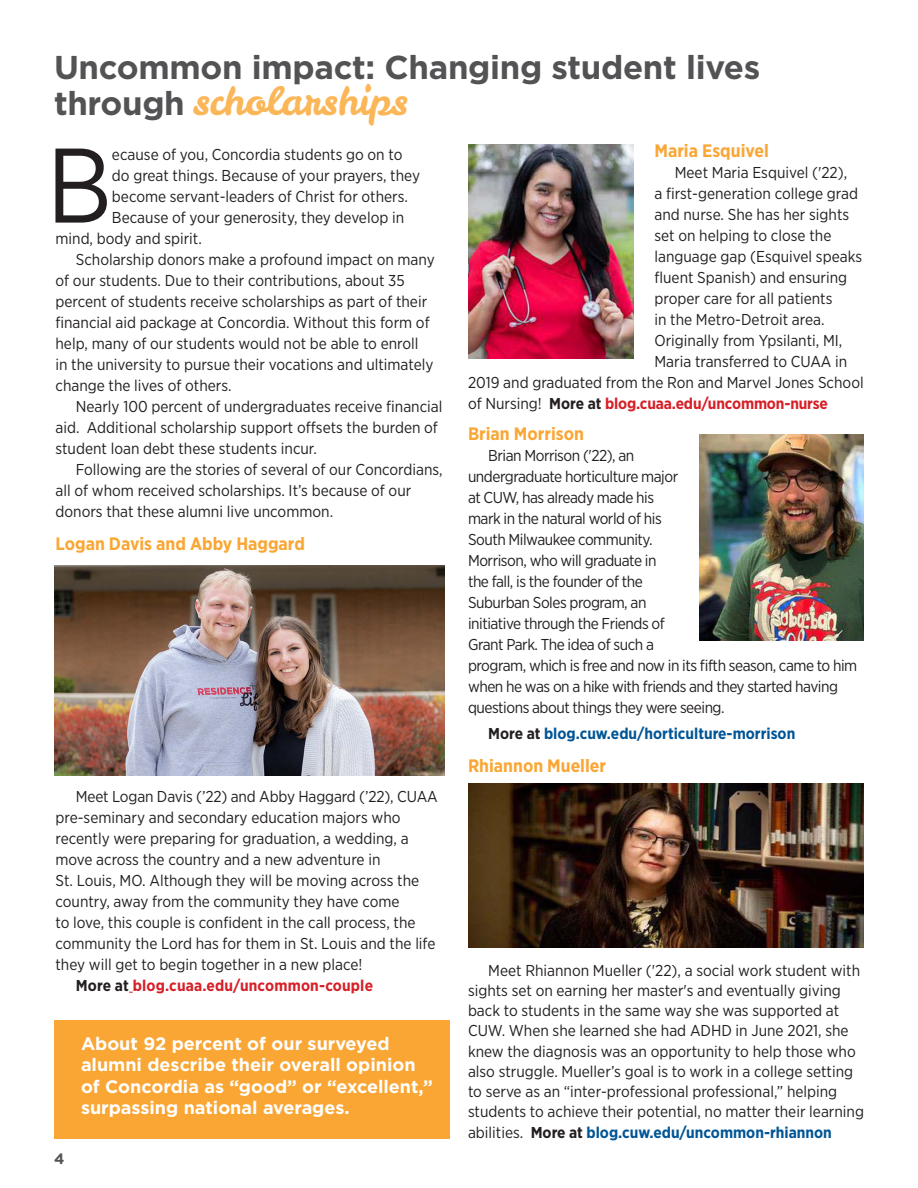
<style>
.page{position:relative;width:918px;height:1188px;background:#fff}
.page>*{position:absolute;margin:0;border:0;box-sizing:border-box;transform-origin:0 0}
.Body_Text_2-col{font:105.75px "Gotham Narrow";color:#231f20}
.Header_2{font:39px "Leckerli One";color:#fbb658}
.Header_2-2{font:700 33px "Gotham";letter-spacing:-.01em;color:#535355}
.Tiny_Header{font:700 18px/21.6px "Gotham";color:#fff}
.Body_Text_2-col-2{font:700 18px "Gotham Narrow";color:#faa634}
.Body_Text_2-col-3{font:15.75px/21px "Gotham Narrow";color:#231f20}
.Body_Text_2-col-4{font:15.75px/21px "Gotham Narrow";letter-spacing:-.03em;color:#231f20}
.Body_Text_2-col-5{font:700 15.75px "Gotham Narrow";letter-spacing:-.005em;color:#d62028}
.Body_Text_2-col-6{font:700 15.75px "Gotham Narrow";color:#005596}
.t1{font:700 15px "Gotham";color:#535355}
.s1{font-family:"Gotham";font-weight:700;font-size:33px;color:#535355}
.s2{font-weight:400;color:#231f20}
.s3{color:#231f20}
.s4{font-weight:700}
.s5{font-weight:700;color:#005595}
</style>
<div class="page">
<img style="left:699px;top:434px;width:165px;height:206px">
<img style="left:468px;top:145px;width:165px;height:213px">
<img style="left:54px;top:565px;width:391px;height:210px">
<img style="left:468px;top:783px;width:396px;height:164px">
<div style="left:54px;top:1020px;width:396px;height:118px;background:#faa634"></div>
<p class="Header_2-2" style="left:54px;top:46px;width:708px">Uncommon impact: Changing student lives</p>
<p class="Header_2" style="left:54px;top:75px;width:355px"><span class="s1">through</span> scholarships</p>
<p class="Body_Text_2-col" style="left:47px;top:120px;width:67px">B</p>
<p class="Body_Text_2-col-3" style="left:112px;top:143px;width:310px">ecause of you, Concordia students go on to do great things. Because of your prayers, they become servant-leaders of Christ for others.</p>
<p class="Body_Text_2-col-2" style="left:654px;top:139px;width:116px">Maria Esquivel</p>
<p class="Body_Text_2-col-3" style="left:675px;top:161px;width:174px">Meet Maria Esquivel ('22),</p>
<p class="Body_Text_2-col-3" style="left:654px;top:182px;width:205px">a first-generation college grad</p>
<p class="Body_Text_2-col-3" style="left:654px;top:203px;width:196px">and nurse. She has her sights</p>
<p class="Body_Text_2-col-3" style="left:654px;top:224px;width:178px">set on helping to close the</p>
<p class="Body_Text_2-col-3" style="left:654px;top:245px;width:209px">language gap (Esquivel speaks</p>
<p class="Body_Text_2-col-3" style="left:654px;top:266px;width:194px">fluent Spanish) and ensuring</p>
<p class="Body_Text_2-col-3" style="left:654px;top:287px;width:180px">proper care for all patients</p>
<p class="Body_Text_2-col-3" style="left:654px;top:308px;width:172px">in the Metro-Detroit area.</p>
<p class="Body_Text_2-col-3" style="left:654px;top:329px;width:189px">Originally from Ypsilanti, MI,</p>
<p class="Body_Text_2-col-3" style="left:654px;top:350px;width:194px">Maria transferred to CUAA in</p>
<p class="Body_Text_2-col-3" style="left:468px;top:371px;width:397px">2019 and graduated from the Ron and Marvel Jones School</p>
<p class="Body_Text_2-col-5" style="left:468px;top:393px;width:362px"><span class="s2">of Nursing!</span> <span class="s3">More at</span> blog.cuaa.edu/uncommon-nurse</p>
<p class="Body_Text_2-col-2" style="left:468px;top:422px;width:118px">Brian Morrison</p>
<p class="Body_Text_2-col-4" style="left:468px;top:445px;width:391px;text-indent:20px">Brian Morrison ('22), an<br>undergraduate horticulture major<br>at CUW, has already made his<br>mark in the natural world of his<br>South Milwaukee community.<br>Morrison, who will graduate in<br>the fall, is the founder of the<br>Suburban Soles program, an<br>initiative through the Friends of<br>Grant Park. The idea of such a<br>program, which is free and now in its fifth season, came to him when he was on a hike with friends and they started having questions about things they were seeing.</p>
<p class="Body_Text_2-col-6" style="left:488px;top:723px;width:309px"><span class="s3">More at</span> blog.cuw.edu/horticulture-morrison</p>
<p class="Body_Text_2-col-2" style="left:468px;top:754px;width:140px">Rhiannon Mueller</p>
<p class="Body_Text_2-col-3" style="left:56px;top:206px;width:350px;text-indent:56px">Because of your generosity, they develop in mind, body and spirit.</p>
<p class="Body_Text_2-col-3" style="left:56px;top:248px;width:381px;text-indent:20px">Scholarship donors make a profound impact on many of our students. Due to their contributions, about 35 percent of students receive scholarships as part of their financial aid package at Concordia. Without this form of help, many of our students would not be able to enroll<br>in the university to pursue their vocations and ultimately change the lives of others.</p>
<p class="Body_Text_2-col-3" style="left:56px;top:395px;width:388px;text-indent:20px">Nearly 100 percent of undergraduates receive financial aid. Additional scholarship support offsets the burden of student loan debt these students incur.</p>
<p class="Body_Text_2-col-3" style="left:56px;top:458px;width:389px;text-indent:20px">Following are the stories of several of our Concordians, all of whom received scholarships. It’s because of our donors that these alumni live uncommon.</p>
<p class="Body_Text_2-col-2" style="left:56px;top:532px;width:251px">Logan Davis and Abby Haggard</p>
<p class="Body_Text_2-col-3" style="left:56px;top:785px;width:384px;text-indent:20px">Meet Logan Davis (’22) and Abby Haggard (’22), CUAA pre-seminary and secondary education majors who recently were preparing for graduation, a wedding, a move across the country and a new adventure in<br>St. Louis, MO. Although they will be moving across the country, away from the community they have come<br>to love, this couple is confident in the call process, the community the Lord has for them in St. Louis and the life they will get to begin together in a new place!</p>
<p class="Body_Text_2-col-5" style="left:76px;top:975px;width:299px"><span class="s3">More at</span> blog.cuaa.edu/uncommon-couple</p>
<p class="t1" style="left:54px;top:1149px;width:12px">4</p>
<p class="Tiny_Header" style="left:81px;top:1032px;width:353px">About 92 percent of our surveyed alumni describe their overall opinion of Concordia as “good” or “excellent,” surpassing national averages.</p>
<p class="Body_Text_2-col-3" style="left:468px;top:960px;width:398px;line-height:20.4px;text-indent:20px">Meet Rhiannon Mueller ('22), a social work student with sights set on earning her master's and eventually giving back to students in the same way she was supported at CUW. When she learned she had ADHD in June 2021, she knew the diagnosis was an opportunity to help those who also struggle. Mueller’s goal is to work in a college setting to serve as an “inter-professional professional,” helping students to achieve their potential, no matter their learning abilities. <span class="s4">More at</span> <span class="s5">blog.cuw.edu/uncommon-rhiannon</span></p>
</div>
